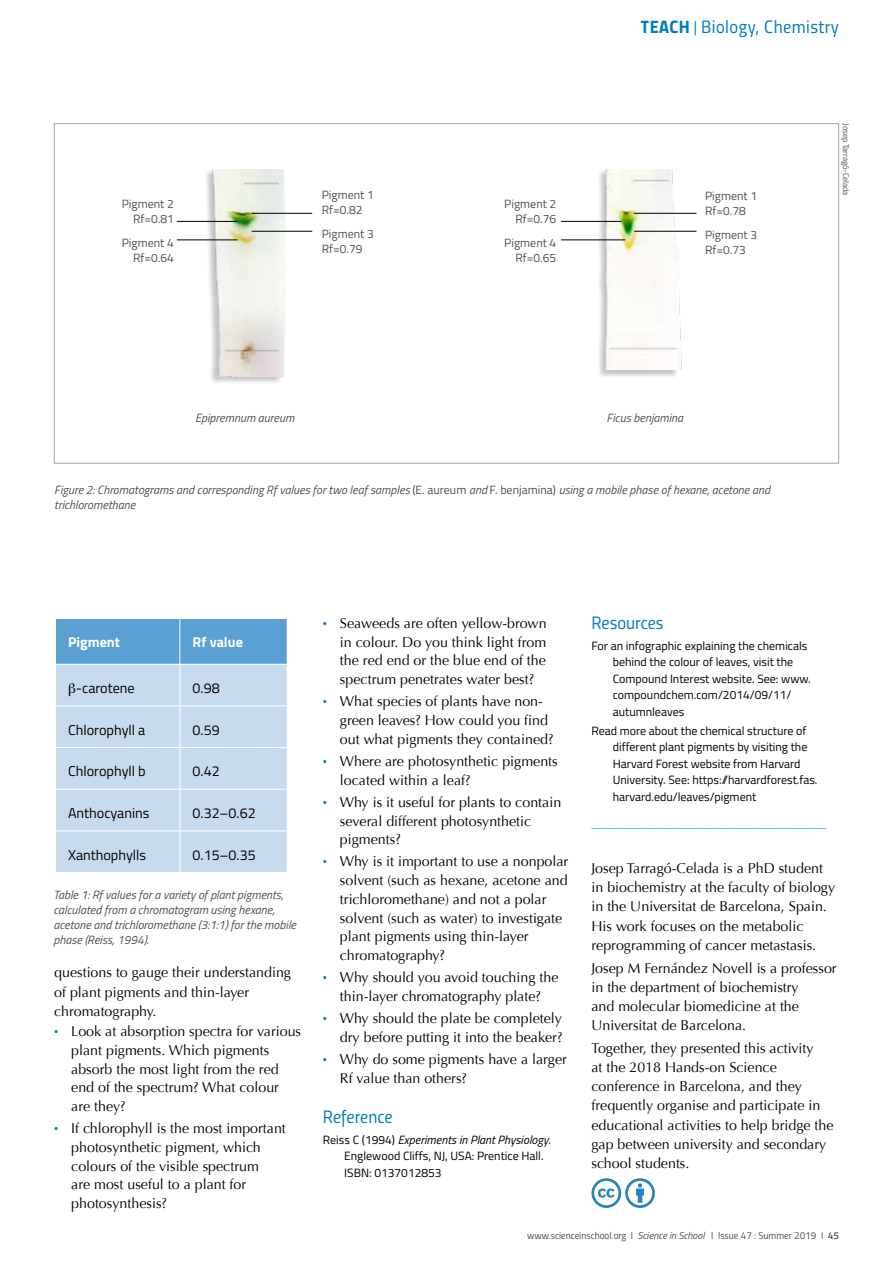
<style>
.page{position:relative;width:893px;height:1263px;background:#fff}
.page>*{position:absolute;margin:0;border:0;box-sizing:border-box;transform-origin:0 0}
.t1{font:18px "Titillium Regular Upright";letter-spacing:.025em;color:#007cbd}
.t2{font:18px "Titillium Regular Upright";color:#007cbd}
.t3{font:14.25px/18.8px "Optima";color:#000}
.t4{font:14.25px "Titillium Web";color:#000}
.t5{font:700 14.25px "Optima";color:#00b1f3}
.t6{font:700 14.25px "Titillium Web";color:#fff}
.t7{font:12px/16.5px "Titillium Web";color:#000}
.t8{font:italic 12px/15px "Titillium Web";color:#504f53}
.t9{font:12px/15px "Titillium Web";color:#504f53}
.t10{font:10.05px "Titillium Regular Upright";color:#504f53}
.t11{font:8.25px "Titillium Web";letter-spacing:-.01em;color:#504f53}
.s1{font-family:"Titillium Bold Upright"}
.s2{font-size:15px}
.s3{font-style:normal}
.s4{font-weight:900;color:#007cbd}
.s5{font-style:italic}
.s6{font-family:"Titillium Web";font-style:italic}
.s7{font-family:"Titillium Semibold Upright"}
</style>
<div class="page">
<div style="left:56px;top:619px;width:231px;height:45px;background:#5ba0d2"></div>
<div style="left:56px;top:665px;width:231px;height:207px;background:#c7dbef"></div>
<hr style="left:180px;top:619px;width:1px;height:45px;background:#fff">
<hr style="left:180px;top:664px;width:1px;height:42px;background:#fff">
<hr style="left:56px;top:706px;width:124px;height:1px;background:#fff">
<hr style="left:180px;top:706px;width:107px;height:1px;background:#fff">
<hr style="left:180px;top:706px;width:1px;height:41px;background:#fff">
<hr style="left:56px;top:747px;width:124px;height:1px;background:#fff">
<hr style="left:180px;top:747px;width:107px;height:1px;background:#fff">
<hr style="left:180px;top:748px;width:1px;height:41px;background:#fff">
<hr style="left:56px;top:789px;width:124px;height:1px;background:#fff">
<hr style="left:180px;top:789px;width:107px;height:1px;background:#fff">
<hr style="left:180px;top:789px;width:1px;height:41px;background:#fff">
<hr style="left:56px;top:830px;width:124px;height:1px;background:#fff">
<hr style="left:180px;top:830px;width:107px;height:1px;background:#fff">
<hr style="left:180px;top:831px;width:1px;height:41px;background:#fff">
<div style="left:203px;top:169px;width:81px;height:216px;background:#000;opacity:.23"></div>
<img style="left:207px;top:169px;width:89px;height:207px">
<div style="left:596px;top:169px;width:84px;height:210px;background:#000;opacity:.23"></div>
<img style="left:597px;top:169px;width:89px;height:201px">
<hr style="left:252px;top:213px;width:60px;height:1px;background:#000">
<hr style="left:634px;top:213px;width:62px;height:1px;background:#000">
<hr style="left:177px;top:221px;width:60px;height:1px;background:#000">
<hr style="left:561px;top:221px;width:60px;height:1px;background:#000">
<hr style="left:177px;top:240px;width:60px;height:1px;background:#000">
<hr style="left:561px;top:240px;width:64px;height:1px;background:#000">
<hr style="left:252px;top:231px;width:60px;height:1px;background:#000">
<hr style="left:634px;top:231px;width:62px;height:1px;background:#000">
<svg style="left:591px;top:1178px;width:64px;height:30px"></svg>
<svg style="left:69px;top:683px;width:6px;height:13px"></svg>
<p class="t9" style="left:122px;top:196px;width:53px;text-align:right">Pigment 2<br>Rf=0.81</p>
<p class="t9" style="left:122px;top:234px;width:53px;text-align:right">Pigment 4<br>Rf=0.64</p>
<p class="t9" style="left:322px;top:187px;width:53px">Pigment 1<br>Rf=0.82</p>
<p class="t9" style="left:322px;top:225px;width:53px">Pigment 3<br>Rf=0.79</p>
<p class="t8" style="left:195px;top:410px;width:101px">Epipremnum aureum</p>
<p class="t9" style="left:504px;top:196px;width:53px;text-align:right">Pigment 2<br>Rf=0.76</p>
<p class="t9" style="left:504px;top:234px;width:53px;text-align:right">Pigment 4<br>Rf=0.65</p>
<p class="t1" style="left:641px;top:14px;width:199px"><span class="s1">TEACH</span> <span class="s2">|</span> Biology, Chemistry</p>
<p class="t9" style="left:705px;top:188px;width:53px">Pigment 1<br>Rf=0.78</p>
<p class="t9" style="left:705px;top:226px;width:53px">Pigment 3<br>Rf=0.73</p>
<p class="t11" style="left:852px;top:123px;width:74px;rotate:90deg">Josep Tarragó-Celada</p>
<p class="t8" style="left:607px;top:410px;width:78px">Ficus benjamina</p>
<p class="t8" style="left:54px;top:482px;width:717px">Figure 2: Chromatograms and corresponding Rf values for two leaf samples <span class="s3">(E. aureum</span> and <span class="s3">F. benjamina)</span> using a mobile phase of hexane, acetone and trichloromethane</p>
<p class="t6" style="left:68px;top:631px;width:53px">Pigment</p>
<p class="t6" style="left:193px;top:631px;width:52px">Rf value</p>
<p class="t4" style="left:76px;top:678px;width:60px">-carotene</p>
<p class="t4" style="left:193px;top:678px;width:29px">0.98</p>
<p class="t4" style="left:68px;top:719px;width:79px">Chlorophyll a</p>
<p class="t4" style="left:193px;top:719px;width:29px">0.59</p>
<p class="t4" style="left:68px;top:761px;width:79px">Chlorophyll b</p>
<p class="t4" style="left:193px;top:761px;width:29px">0.42</p>
<p class="t4" style="left:68px;top:803px;width:83px">Anthocyanins</p>
<p class="t4" style="left:193px;top:803px;width:65px">0.32–0.62</p>
<p class="t4" style="left:68px;top:844px;width:80px">Xanthophylls</p>
<p class="t4" style="left:193px;top:844px;width:65px">0.15–0.35</p>
<p class="t8" style="left:53px;top:886px;width:244px">Table 1: Rf values for a variety of plant pigments, calculated from a chromatogram using hexane, acetone and trichloromethane (3:1:1) for the mobile phase (Reiss, 1994).</p>
<p class="t3" style="left:54px;top:963px;width:238px">questions to gauge their understanding of plant pigments and thin-layer chromatography.</p>
<p class="t3" style="left:71px;top:1022px;width:231px;text-indent:-17px"><span class="s4">·</span> Look at absorption spectra for various plant pigments. Which pigments absorb the most light from the red end of the spectrum? What colour are they?</p>
<p class="t3" style="left:71px;top:1119px;width:216px;text-indent:-17px"><span class="s4">·</span> If chlorophyll is the most important photosynthetic pigment, which colours of the visible spectrum<br>are most useful to a plant for photosynthesis?</p>
<p class="t3" style="left:340px;top:614px;width:208px;text-align:justify;text-indent:-17px"><span class="s4">·</span> Seaweeds are often yellow-brown in colour. Do you think light from the red end or the blue end of the spectrum penetrates water best?</p>
<p class="t3" style="left:340px;top:692px;width:215px;text-indent:-17px"><span class="s4">·</span> What species of plants have non&shy;green leaves? How could you find out what pigments they contained?</p>
<p class="t3" style="left:340px;top:752px;width:219px;text-indent:-17px"><span class="s4">·</span> Where are photosynthetic pigments located within a leaf?</p>
<p class="t3" style="left:340px;top:793px;width:223px;text-indent:-17px"><span class="s4">·</span> Why is it useful for plants to contain several different photosynthetic pigments?</p>
<p class="t3" style="left:340px;top:852px;width:230px;text-indent:-17px"><span class="s4">·</span> Why is it important to use a nonpolar solvent (such as hexane, acetone and trichloromethane) and not a polar solvent (such as water) to investigate plant pigments using thin-layer chromatography?</p>
<p class="t3" style="left:323px;top:968px;width:237px;text-align:center"><span class="s4">·</span> Why should you avoid touching the thin-layer chromatography plate?</p>
<p class="t3" style="left:323px;top:1009px;width:241px;text-align:right"><span class="s4">·</span> Why should the plate be completely dry before putting it into the beaker?</p>
<p class="t3" style="left:340px;top:1050px;width:228px;text-indent:-17px"><span class="s4">·</span> Why do some pigments have a larger<br>Rf value than others?</p>
<p class="t2" style="left:323px;top:1103px;width:71px">Reference</p>
<p class="t7" style="left:344px;top:1131px;width:208px;text-indent:-21px">Reiss C (1994) <span class="s5">Experiments in Plant Physiology</span>.<br>Englewood Cliffs, NJ, USA: Prentice Hall.<br>ISBN: 0137012853</p>
<p class="t2" style="left:591px;top:609px;width:74px">Resources</p>
<p class="t7" style="left:613px;top:637px;width:200px;text-indent:-21px">For an infographic explaining the chemicals behind the colour of leaves, visit the Compound Interest website. See: www. compoundchem.com/2014/09/11/ autumnleaves</p>
<p class="t7" style="left:613px;top:722px;width:206px;text-indent:-21px">Read more about the chemical structure of different plant pigments by visiting the Harvard Forest website from Harvard University. See: https://harvardforest.fas. harvard.edu/leaves/pigment</p>
<p class="t5" style="left:591px;top:814px;width:237px">_________________________________</p>
<p class="t3" style="left:591px;top:859px;width:245px">Josep Tarragó-Celada is a PhD student in biochemistry at the faculty of biology in the Universitat de Barcelona, Spain.<br>His work focuses on the metabolic reprogramming of cancer metastasis.</p>
<p class="t3" style="left:591px;top:959px;width:247px">Josep M Fernández Novell is a professor in the department of biochemistry<br>and molecular biomedicine at the Universitat de Barcelona.</p>
<p class="t3" style="left:591px;top:1039px;width:244px">Together, they presented this activity<br>at the 2018 Hands-on Science conference in Barcelona, and they frequently organise and participate in educational activities to help bridge the gap between university and secondary school students.</p>
<p class="t10" style="left:527px;top:1228px;width:313px">www.scienceinschool.org I <span class="s6">Science in School</span> I Issue 47 : Summer 2019 I <span class="s7">45</span></p>
</div>
